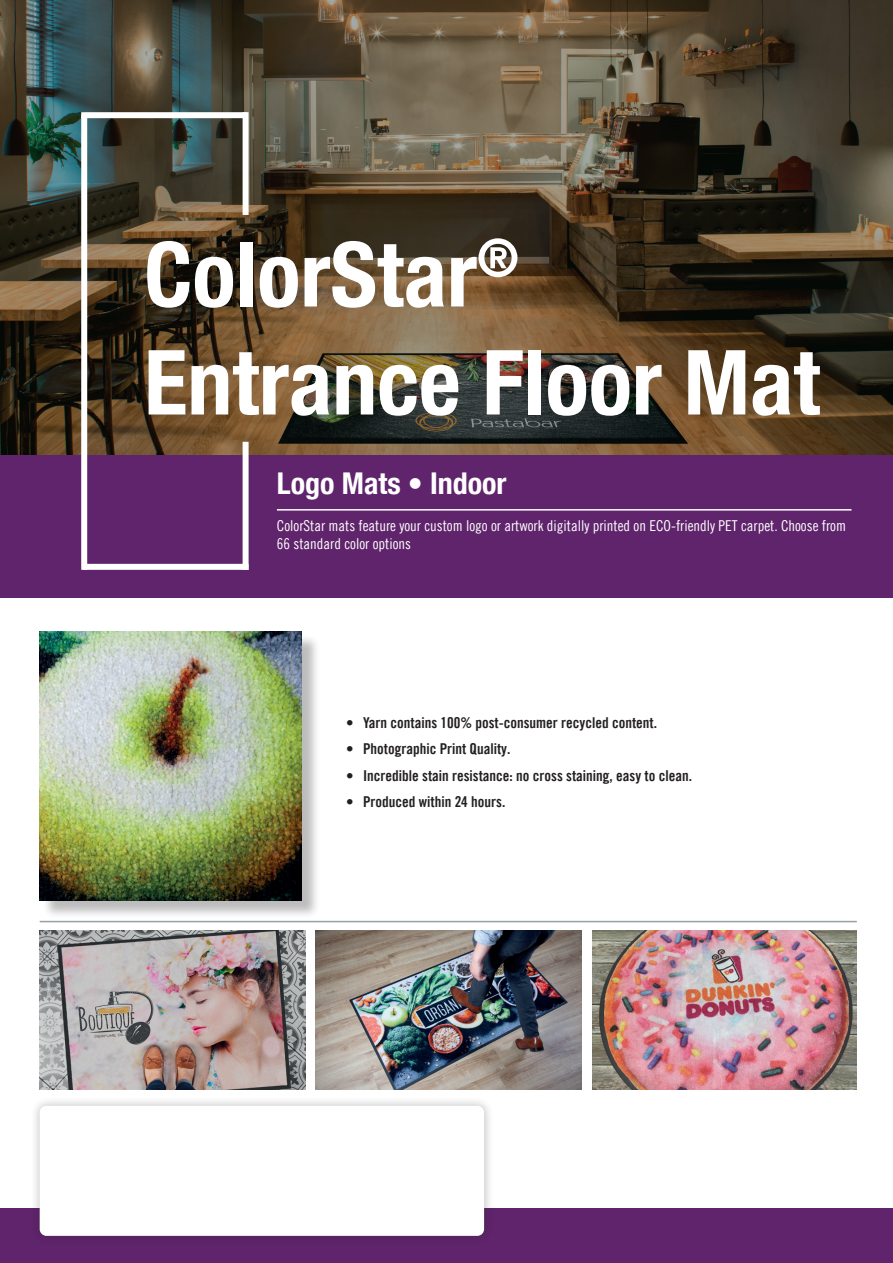
<style>
.page{position:relative;width:893px;height:1263px;background:#fff}
.page>*{position:absolute;margin:0;border:0;box-sizing:border-box;transform-origin:0 0}
.t1{font:700 condensed 90px/108px "Helvetica Neue LT Pro";color:#fff}
.t2{font:700 condensed 30px "Helvetica Neue LT Pro";color:#fff}
.t3{font:15px "Trade Gothic LT Pro Bd Cn 20";color:#231f20}
.t4{font:15px/18px "Trade Gothic LT Pro Cn 18";color:#fff}
</style>
<div class="page">
<img style="left:0;top:0;width:893px;height:455px">
<div style="left:0;top:455px;width:893px;height:142px;background:#5f246b"></div>
<div style="left:243px;top:442px;width:6px;height:128px;background:#fff"></div>
<div style="left:81px;top:115px;width:6px;height:455px;background:#fff"></div>
<div style="left:243px;top:112px;width:6px;height:103px;background:#fff"></div>
<div style="left:81px;top:112px;width:166px;height:6px;background:#fff"></div>
<hr style="left:277px;top:509px;width:574px;height:2px;background:#fff">
<div style="left:83px;top:564px;width:166px;height:6px;background:#fff"></div>
<hr style="left:40px;top:921px;width:817px;height:1px;background:#95a2a5">
<div style="left:0;top:1209px;width:893px;height:54px;background:#5f246b"></div>
<div style="left:30px;top:1096px;width:464px;height:149px;background:#231f20;opacity:.3"></div>
<div style="left:40px;top:1106px;width:444px;height:130px;background:#fff;border-radius:7px"></div>
<img style="left:593px;top:931px;width:264px;height:158px">
<img style="left:316px;top:931px;width:266px;height:158px">
<img style="left:40px;top:931px;width:266px;height:158px">
<div style="left:42px;top:634px;width:278px;height:285px;background:#231f20;opacity:.3"></div>
<img style="left:40px;top:631px;width:261px;height:269px">
<h1 class="t1" style="left:144px;top:221px;width:677px">ColorStar<sup>®<br></sup>Entrance Floor Mat</h1>
<h2 class="t2" style="left:277px;top:465px;width:231px">Logo Mats • Indoor</h2>
<p class="t4" style="left:277px;top:516px;width:571px">ColorStar mats feature your custom logo or artwork digitally printed on ECO-friendly PET carpet. Choose from<br>66 standard color options</p>
<p class="t3" style="left:346px;top:713px;width:312px">• Yarn contains 100% post-consumer recycled content.</p>
<p class="t3" style="left:346px;top:740px;width:166px">• Photographic Print Quality.</p>
<p class="t3" style="left:346px;top:766px;width:347px">• Incredible stain resistance: no cross staining, easy to clean.</p>
<p class="t3" style="left:346px;top:793px;width:161px">• Produced within 24 hours.</p>
</div>
